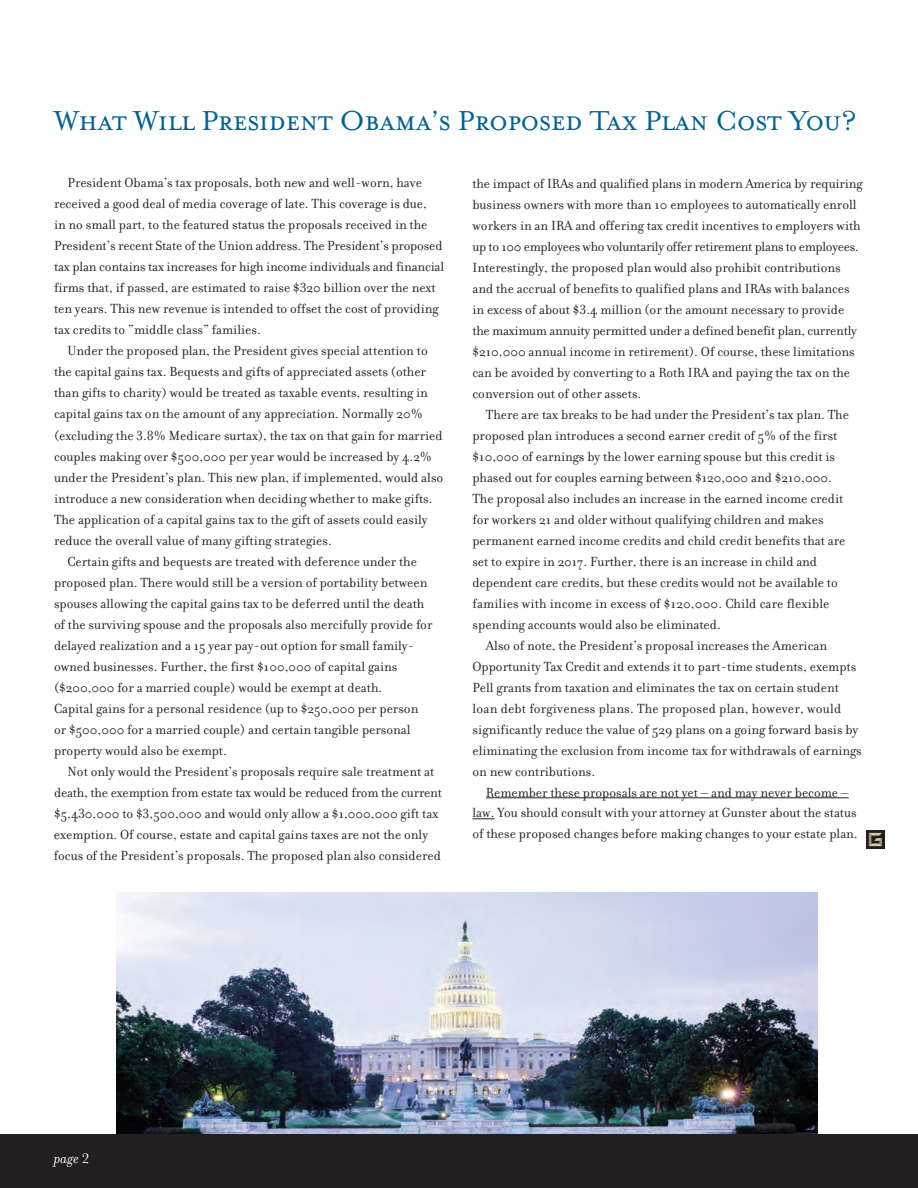
<style>
.page{position:relative;width:918px;height:1188px;background:#fff}
.page>*{position:absolute;margin:0;border:0;box-sizing:border-box;transform-origin:0 0}
.t1{font:31.5px "Mrs Eaves Small Caps";letter-spacing:-.02em;color:#006295}
.t2{font:italic 15px "Filosofia";color:#fff}
.t3{font:14.25px/21px "Filosofia";color:#231f20}
.s1{font-family:"Baskerville";font-style:normal}
</style>
<div class="page">
<hr style="left:486px;top:798px;width:363px;height:1px;background:#231f20">
<svg style="left:472px;top:819px;width:23px;height:1px"></svg>
<div style="left:0;top:1134px;width:918px;height:54px;background:#231f20"></div>
<img style="left:117px;top:892px;width:701px;height:242px">
<svg style="left:866px;top:830px;width:19px;height:19px"></svg>
<svg style="left:869px;top:833px;width:13px;height:13px"></svg>
<h1 class="t1" style="left:54px;top:101px;width:804px">What Will President Obama’s Proposed Tax Plan Cost You?</h1>
<p class="t3" style="left:54px;top:172px;width:392px;text-indent:13px">President Obama’s tax proposals, both new and well-worn, have received a good deal of media coverage of late. This coverage is due,<br>in no small part, to the featured status the proposals received in the President’s recent State of the Union address. The President’s proposed tax plan contains tax increases for high income individuals and financial firms that, if passed, are estimated to raise $320 billion over the next ten years. This new revenue is intended to offset the cost of providing tax credits to “middle class” families.</p>
<p class="t3" style="left:67px;top:340px;width:362px">Under the proposed plan, the President gives special attention to</p>
<p class="t3" style="left:54px;top:361px;width:374px">the capital gains tax. Bequests and gifts of appreciated assets (other</p>
<p class="t3" style="left:54px;top:382px;width:375px">than gifts to charity) would be treated as taxable events, resulting in</p>
<p class="t3" style="left:54px;top:403px;width:370px">capital gains tax on the amount of any appreciation. Normally 20%</p>
<p class="t3" style="left:54px;top:424px;width:390px">(excluding the 3.8% Medicare surtax), the tax on that gain for married</p>
<p class="t3" style="left:54px;top:445px;width:379px">couples making over $500,000 per year would be increased by 4.2%</p>
<p class="t3" style="left:54px;top:466px;width:391px">under the President’s plan. This new plan, if implemented, would also</p>
<p class="t3" style="left:54px;top:487px;width:380px">introduce a new consideration when deciding whether to make gifts.</p>
<p class="t3" style="left:54px;top:508px;width:375px">The application of a capital gains tax to the gift of assets could easily</p>
<p class="t3" style="left:54px;top:529px;width:279px">reduce the overall value of many gifting strategies.</p>
<p class="t3" style="left:67px;top:550px;width:351px">Certain gifts and bequests are treated with deference under the</p>
<p class="t3" style="left:54px;top:571px;width:375px">proposed plan. There would still be a version of portability between</p>
<p class="t3" style="left:54px;top:592px;width:372px">spouses allowing the capital gains tax to be deferred until the death</p>
<p class="t3" style="left:54px;top:613px;width:380px">of the surviving spouse and the proposals also mercifully provide for</p>
<p class="t3" style="left:54px;top:634px;width:362px">delayed realization and a 15 year pay-out option for small family-</p>
<p class="t3" style="left:54px;top:655px;width:345px">owned businesses. Further, the first $100,000 of capital gains</p>
<p class="t3" style="left:54px;top:676px;width:330px">($200,000 for a married couple) would be exempt at death.</p>
<p class="t3" style="left:54px;top:697px;width:366px">Capital gains for a personal residence (up to $250,000 per person</p>
<p class="t3" style="left:54px;top:718px;width:358px">or $500,000 for a married couple) and certain tangible personal</p>
<p class="t3" style="left:54px;top:739px;width:174px">property would also be exempt.</p>
<p class="t3" style="left:67px;top:760px;width:368px">Not only would the President’s proposals require sale treatment at</p>
<p class="t3" style="left:54px;top:781px;width:390px">death, the exemption from estate tax would be reduced from the current</p>
<p class="t3" style="left:54px;top:802px;width:386px">$5,430,000 to $3,500,000 and would only allow a $1,000,000 gift tax</p>
<p class="t3" style="left:54px;top:823px;width:376px">exemption. Of course, estate and capital gains taxes are not the only</p>
<p class="t3" style="left:54px;top:844px;width:388px">focus of the President’s proposals. The proposed plan also considered</p>
<p class="t3" style="left:472px;top:172px;width:392px">the impact of IRAs and qualified plans in modern America by requiring business owners with more than 10 employees to automatically enroll workers in an IRA and offering tax credit incentives to employers with up to 100 employees who voluntarily offer retirement plans to employees.<br>Interestingly, the proposed plan would also prohibit contributions and the accrual of benefits to qualified plans and IRAs with balances in excess of about $3.4 million (or the amount necessary to provide the maximum annuity permitted under a defined benefit plan, currently $210,000 annual income in retirement). Of course, these limitations can be avoided by converting to a Roth IRA and paying the tax on the conversion out of other assets.</p>
<p class="t3" style="left:486px;top:403px;width:364px">There are tax breaks to be had under the President’s tax plan. The</p>
<p class="t3" style="left:472px;top:424px;width:366px">proposed plan introduces a second earner credit of 5% of the first</p>
<p class="t3" style="left:472px;top:445px;width:364px">$10,000 of earnings by the lower earning spouse but this credit is</p>
<p class="t3" style="left:472px;top:466px;width:361px">phased out for couples earning between $120,000 and $210,000.</p>
<p class="t3" style="left:472px;top:487px;width:372px">The proposal also includes an increase in the earned income credit</p>
<p class="t3" style="left:472px;top:508px;width:353px">for workers 21 and older without qualifying children and makes</p>
<p class="t3" style="left:472px;top:529px;width:374px">permanent earned income credits and child credit benefits that are</p>
<p class="t3" style="left:472px;top:550px;width:346px">set to expire in 2017. Further, there is an increase in child and</p>
<p class="t3" style="left:472px;top:571px;width:367px">dependent care credits, but these credits would not be available to</p>
<p class="t3" style="left:472px;top:592px;width:359px">families with income in excess of $120,000. Child care flexible</p>
<p class="t3" style="left:472px;top:613px;width:250px">spending accounts would also be eliminated.</p>
<p class="t3" style="left:486px;top:634px;width:343px">Also of note, the President’s proposal increases the American</p>
<p class="t3" style="left:472px;top:655px;width:385px">Opportunity Tax Credit and extends it to part-time students, exempts</p>
<p class="t3" style="left:472px;top:676px;width:368px">Pell grants from taxation and eliminates the tax on certain student</p>
<p class="t3" style="left:472px;top:697px;width:370px">loan debt forgiveness plans. The proposed plan, however, would</p>
<p class="t3" style="left:472px;top:718px;width:387px">significantly reduce the value of 529 plans on a going forward basis by</p>
<p class="t3" style="left:472px;top:739px;width:391px">eliminating the exclusion from income tax for withdrawals of earnings</p>
<p class="t3" style="left:472px;top:760px;width:124px">on new contributions.</p>
<p class="t3" style="left:486px;top:781px;width:364px">Remember these proposals are not yet – and may never become –</p>
<p class="t3" style="left:472px;top:802px;width:386px">law. You should consult with your attorney at Gunster about the status</p>
<p class="t3" style="left:472px;top:823px;width:387px">of these proposed changes before making changes to your estate plan.</p>
<p class="t2" style="left:54px;top:1149px;width:37px">page <span class="s1">2</span></p>
</div>
